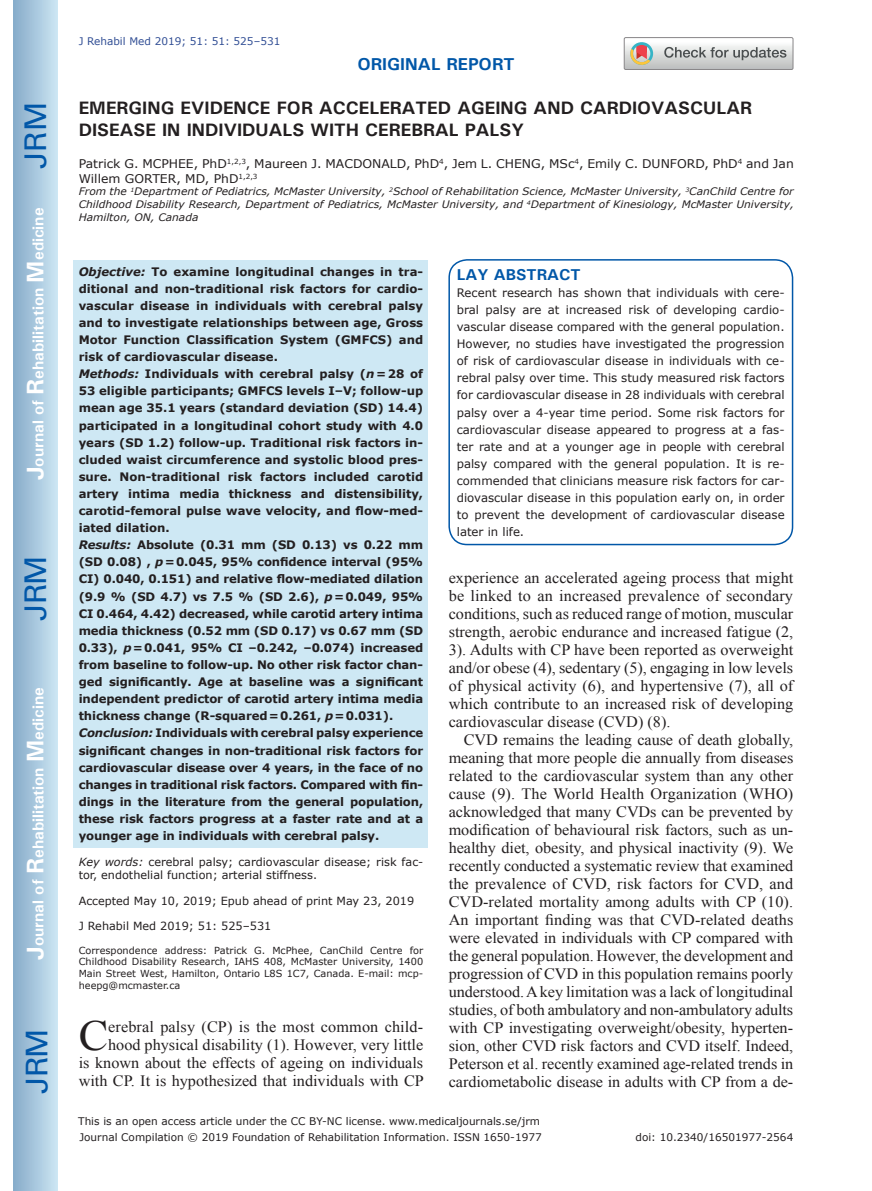
<style>
.page{position:relative;width:872px;height:1191px;background:#fff}
.page>*{position:absolute;margin:0;border:0;box-sizing:border-box;transform-origin:0 0}
.t1{font:42.9px "Times New Roman";color:#231f20}
.t2{font:30px "Univers";letter-spacing:-.03em;color:#0157a8}
.t3{font:700 18px/21.6px "Univers";color:#231f20}
.t4{font:700 17.25px "Univers";color:#0157a8}
.t5{font:15.75px/18px "Times New Roman";color:#231f20;text-align:justify}
.t6{font:700 15.75px "Univers";color:#fff}
.t7{font:700 15.75px "Univers";color:#0157a8}
.t8{font:12px/14.4px "Verdana";color:#231f20}
.t9{font:700 11.7px/17.1px "Verdana";letter-spacing:-.01em;color:#231f20}
.t10{font:11.7px/17.1px "Verdana";color:#231f20;text-align:justify}
.t11{font:11.25px/13.5px "Verdana";color:#231f20}
.t12{font:10.5px "Verdana";color:#231f20}
.t13{font:10.5px "Verdana";color:#324f95}
.t14{font:italic 10.35px/12.8px "Verdana";color:#231f20;text-align:justify}
.t15{font:9.75px/11.7px "Verdana";color:#231f20;text-align:justify}
.s1{font-size:24px}
.s2{font-style:italic}
</style>
<div class="page">
<div style="left:14px;top:0;width:43px;height:1191px;background:linear-gradient(to right,#88acca,#cbe5f2)"></div>
<div style="left:624px;top:37px;width:169px;height:33px;border:1px solid #888688;border-radius:2px"></div>
<svg style="left:624px;top:38px;width:169px;height:32px"></svg>
<div style="left:74px;top:260px;width:354px;height:587px;background:#cee8f4"></div>
<div style="left:448px;top:259px;width:345px;height:286px;border:2px solid #0157a8;border-radius:18px"></div>
<h2 class="t2" style="left:18px;top:169px;width:68px;rotate:-90deg">JRM</h2>
<h3 class="t6" style="left:28px;top:480px;width:274px;rotate:-90deg"><span class="s1">J</span>ournal of <span class="s1">R</span>ehabilitation <span class="s1">M</span>edicine</h3>
<h2 class="t2" style="left:18px;top:620px;width:67px;rotate:-90deg">JRM</h2>
<h3 class="t6" style="left:28px;top:959px;width:274px;rotate:-90deg"><span class="s1">J</span>ournal of <span class="s1">R</span>ehabilitation <span class="s1">M</span>edicine</h3>
<h2 class="t2" style="left:19px;top:1093px;width:67px;rotate:-90deg">JRM</h2>
<p class="t13" style="left:79px;top:35px;width:203px">J Rehabil Med 2019; 51: 51: 525–531</p>
<h3 class="t4" style="left:357px;top:53px;width:159px">ORIGINAL REPORT</h3>
<h3 class="t3" style="left:79px;top:97px;width:675px">EMERGING EVIDENCE FOR ACCELERATED AGEING AND CARDIOVASCULAR<br>DISEASE IN INDIVIDUALS WITH CEREBRAL PALSY</h3>
<p class="t8" style="left:79px;top:157px;width:716px">Patrick G. MCPHEE, PhD<sup>1,2,3</sup>, Maureen J. MACDONALD, PhD<sup>4</sup>, Jem L. CHENG, MSc<sup>4</sup>, Emily C. DUNFORD, PhD<sup>4</sup> and Jan<br>Willem GORTER, MD, PhD<sup>1,2,3</sup></p>
<p class="t14" style="left:79px;top:185px;width:716px">From the <sup>1</sup>Department of Pediatrics, McMaster University, <sup>2</sup>School of Rehabilitation Science, McMaster University, <sup>3</sup>CanChild Centre for Childhood Disability Research, Department of Pediatrics, McMaster University, and <sup>4</sup>Department of Kinesiology, McMaster University, Hamilton, ON, Canada</p>
<p class="t9" style="left:79px;top:263px;width:346px"><span class="s2">Objective:</span> To examine longitudinal changes in tra&shy;ditional and non-traditional risk factors for cardio&shy;vascular disease in individuals with cerebral palsy and to investigate relationships between age, Gross Motor Function Classification System (GMFCS) and risk of cardiovascular disease.<br><span class="s2">Methods:</span> Individuals with cerebral palsy (<span class="s2">n</span>=28 of 53 eligible participants; GMFCS levels I–V; follow-up mean age 35.1 years (standard deviation (SD) 14.4) participated in a longitudinal cohort study with 4.0 years (SD 1.2) follow-up. Traditional risk factors in&shy;cluded waist circumference and systolic blood pres&shy;sure. Non-traditional risk factors included carotid artery intima media thickness and distensibility, carotid-femoral pulse wave velocity, and flow-med&shy;iated dilation.<br><span class="s2">Results:</span> Absolute (0.31 mm (SD 0.13) vs 0.22 mm (SD 0.08) , <span class="s2">p</span>=0.045, 95% confidence interval (95% CI) 0.040, 0.151) and relative flow-mediated dilation (9.9 % (SD 4.7) vs 7.5 % (SD 2.6), <span class="s2">p</span>=0.049, 95% CI 0.464, 4.42) decreased, while carotid artery intima media thickness (0.52 mm (SD 0.17) vs 0.67 mm (SD 0.33), <span class="s2">p</span>=0.041, 95% CI –0.242, –0.074) increased from baseline to follow-up. No other risk factor chan&shy;ged significantly. Age at baseline was a significant independent predictor of carotid artery intima media thickness change (R-squared=0.261, <span class="s2">p</span>=0.031).<br><span class="s2">Conclusion:</span> Individuals with cerebral palsy experience significant changes in non-traditional risk factors for cardiovascular disease over 4 years, in the face of no changes in traditional risk factors. Compared with fin&shy;dings in the literature from the general population, these risk factors progress at a faster rate and at a younger age in individuals with cerebral palsy.</p>
<p class="t11" style="left:79px;top:855px;width:346px"><span class="s2">Key words:</span> cerebral palsy; cardiovascular disease; risk fac&shy;tor, endothelial function; arterial stiffness.</p>
<p class="t11" style="left:79px;top:894px;width:337px">Accepted May 10, 2019; Epub ahead of print May 23, 2019</p>
<p class="t11" style="left:79px;top:919px;width:194px">J Rehabil Med 2019; 51: 525–531</p>
<p class="t15" style="left:79px;top:944px;width:346px">Correspondence address: Patrick G. McPhee, CanChild Centre for Childhood Disability Research, IAHS 408, McMaster University, 1400<br>Main Street West, Hamilton, Ontario L8S 1C7, Canada. E-mail: mcp&shy;heepg@mcmaster.ca</p>
<h1 class="t1" style="left:79px;top:1007px;width:31px">C</h1>
<h3 class="t5" style="left:79px;top:1017px;width:347px;text-align:right">erebral palsy (CP) is the most common child&shy;hood physical disability (1). However, very little<br>is known about the effects of ageing on individuals with CP. It is hypothesized that individuals with CP</h3>
<h3 class="t7" style="left:457px;top:264px;width:125px">LAY ABSTRACT</h3>
<p class="t10" style="left:457px;top:284px;width:329px">Recent research has shown that individuals with cere&shy;bral palsy are at increased risk of developing cardio&shy;vascular disease compared with the general population.<br>However, no studies have investigated the progression of risk of cardiovascular disease in individuals with ce&shy;rebral palsy over time. This study measured risk factors for cardiovascular disease in 28 individuals with cerebral palsy over a 4-year time period. Some risk factors for cardiovascular disease appeared to progress at a fas&shy;ter rate and at a younger age in people with cerebral palsy compared with the general population. It is re&shy;commended that clinicians measure risk factors for car&shy;diovascular disease in this population early on, in order to prevent the development of cardiovascular disease later in life.</p>
<p class="t5" style="left:449px;top:569px;width:346px">experience an accelerated ageing process that might be linked to an increased prevalence of secondary conditions, such as reduced range of motion, muscular strength, aerobic endurance and increased fatigue (2, 3). Adults with CP have been reported as overweight and/or obese (4), sedentary (5), engaging in low levels of physical activity (6), and hypertensive (7), all of which contribute to an increased risk of developing cardiovascular disease (CVD) (8).</p>
<p class="t5" style="left:449px;top:731px;width:346px;text-indent:15px">CVD remains the leading cause of death globally, meaning that more people die annually from diseases related to the cardiovascular system than any other cause (9). The World Health Organization (WHO) acknowledged that many CVDs can be prevented by modification of behavioural risk factors, such as un&shy;healthy diet, obesity, and physical inactivity (9). We recently conducted a systematic review that examined the prevalence of CVD, risk factors for CVD, and CVD-related mortality among adults with CP (10).<br>An important finding was that CVD-related deaths were elevated in individuals with CP compared with the general population. However, the development and progression of CVD in this population remains poorly understood. A key limitation was a lack of longitudinal studies, of both ambulatory and non-ambulatory adults with CP investigating overweight/obesity, hyperten&shy;sion, other CVD risk factors and CVD itself. Indeed, Peterson et al. recently examined age-related trends in cardiometabolic disease in adults with CP from a de-</p>
<p class="t12" style="left:78px;top:1114px;width:463px">This is an open access article under the CC BY-NC license. www.medicaljournals.se/jrm</p>
<p class="t12" style="left:79px;top:1131px;width:464px">Journal Compilation © 2019 Foundation of Rehabilitation Information. ISSN 1650-1977</p>
<p class="t12" style="left:635px;top:1130px;width:159px">doi: 10.2340/16501977-2564</p>
</div>
